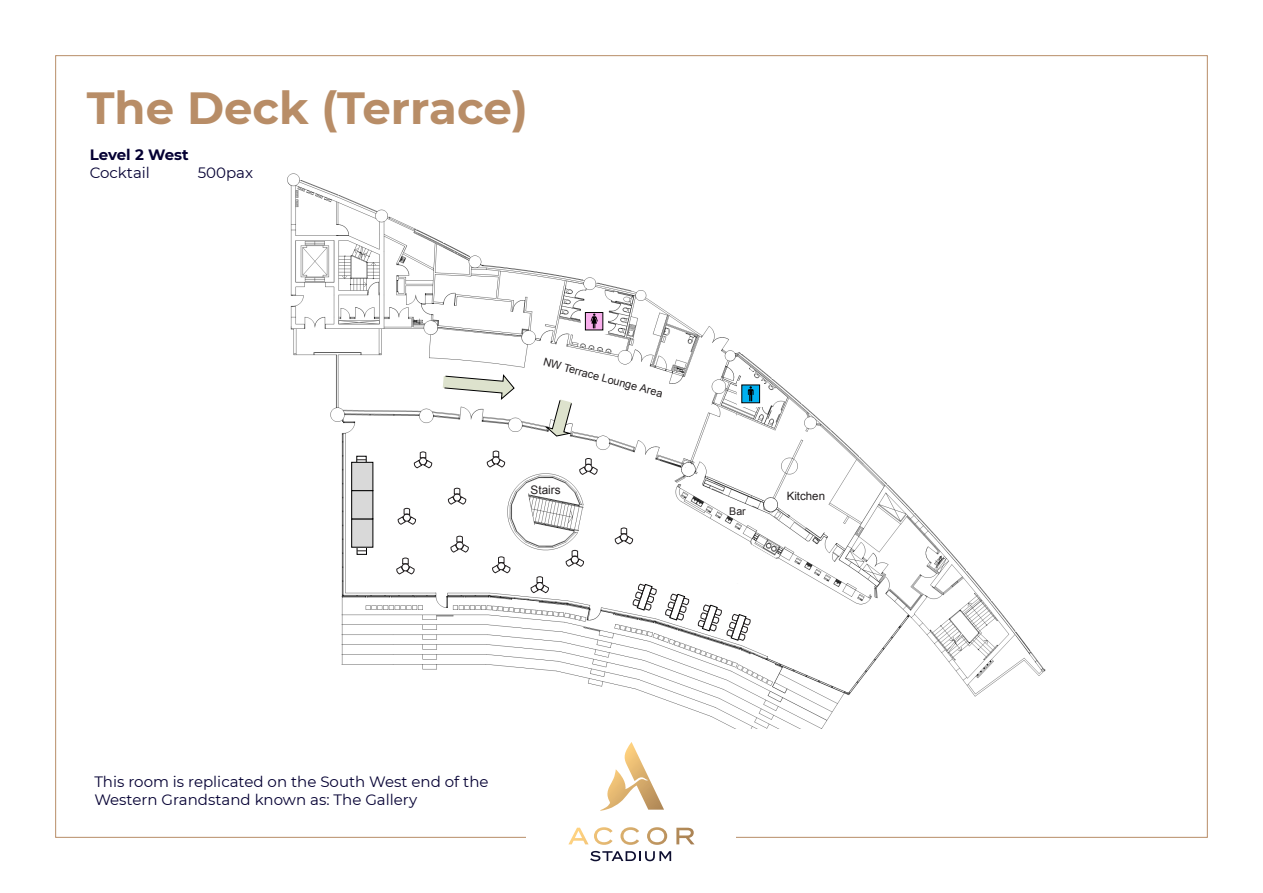
<style>
.page{position:relative;width:1263px;height:893px;background:#fff}
.page>*{position:absolute;margin:0;border:0;box-sizing:border-box;transform-origin:0 0}
.t1{font:700 45px "Montserrat";color:#b88d67}
.t2{font:15px/18px "Montserrat";color:#050033}
.t3{font:700 15px "Montserrat";letter-spacing:-.005em;color:#050033}
.t4{font:11.85px "Arial";color:#231f20}
.t5{font:11.55px "Arial";color:#231f20}
.t6{font:10.95px "Arial";color:#231f20}
.t7{font:10.65px "Arial";color:#231f20}
</style>
<div class="page">
<svg style="left:590px;top:851px;width:81px;height:10px"></svg>
<svg style="left:676px;top:828px;width:18px;height:16px"></svg>
<svg style="left:568px;top:827px;width:45px;height:18px"></svg>
<svg style="left:620px;top:827px;width:19px;height:18px"></svg>
<svg style="left:647px;top:827px;width:20px;height:18px"></svg>
<svg style="left:600px;top:742px;width:64px;height:69px"></svg>
<img style="left:287px;top:173px;width:759px;height:556px">
<img style="left:1023px;top:173px;width:23px;height:38px">
<svg style="left:359px;top:549px;width:6px;height:2px"></svg>
<svg style="left:414px;top:452px;width:18px;height:16px"></svg>
<svg style="left:448px;top:488px;width:18px;height:16px"></svg>
<svg style="left:451px;top:536px;width:18px;height:16px"></svg>
<svg style="left:396px;top:558px;width:18px;height:16px"></svg>
<svg style="left:487px;top:451px;width:18px;height:16px"></svg>
<svg style="left:492px;top:556px;width:18px;height:17px"></svg>
<svg style="left:579px;top:458px;width:18px;height:17px"></svg>
<svg style="left:566px;top:550px;width:18px;height:17px"></svg>
<svg style="left:531px;top:576px;width:18px;height:17px"></svg>
<svg style="left:443px;top:375px;width:71px;height:24px"></svg>
<div style="left:352px;top:519px;width:21px;height:28px;background:#d9d9d9"></div>
<div style="left:351px;top:519px;width:22px;height:28px;border:1px solid #000"></div>
<div style="left:352px;top:491px;width:21px;height:28px;background:#d9d9d9"></div>
<div style="left:351px;top:490px;width:22px;height:29px;border:1px solid #000"></div>
<div style="left:352px;top:462px;width:21px;height:29px;background:#d9d9d9"></div>
<div style="left:351px;top:462px;width:22px;height:29px;border:1px solid #000"></div>
<svg style="left:398px;top:508px;width:18px;height:17px"></svg>
<svg style="left:615px;top:498px;width:243px;height:144px"></svg>
<svg style="left:581px;top:309px;width:26px;height:25px"></svg>
<div style="left:585px;top:312px;width:18px;height:18px;background:#f9aeec;border:1px solid #000"></div>
<svg style="left:591px;top:314px;width:7px;height:14px"></svg>
<svg style="left:738px;top:381px;width:26px;height:25px"></svg>
<div style="left:742px;top:385px;width:18px;height:18px;background:#00b0f0;border:1px solid #000"></div>
<svg style="left:748px;top:386px;width:5px;height:15px"></svg>
<svg style="left:546px;top:399px;width:26px;height:37px"></svg>
<div style="left:591px;top:211px;width:457px;height:49px;background:#fff"></div>
<p class="t1" style="left:87px;top:76px;width:443px">The Deck (Terrace)</p>
<p class="t3" style="left:90px;top:144px;width:100px">Level 2 West</p>
<p class="t2" style="left:90px;top:163px;width:62px">Cocktail</p>
<p class="t2" style="left:198px;top:163px;width:57px">500pax</p>
<p class="t6" style="left:545px;top:355px;width:125px;rotate:15deg">NW Terrace Lounge Area</p>
<p class="t4" style="left:530px;top:482px;width:32px">Stairs</p>
<p class="t7" style="left:729px;top:504px;width:18px">Bar</p>
<p class="t5" style="left:787px;top:488px;width:40px">Kitchen</p>
<p class="t2" style="left:94px;top:772px;width:396px">This room is replicated on the South West end of the<br>Western Grandstand known as: The Gallery</p>
</div>
